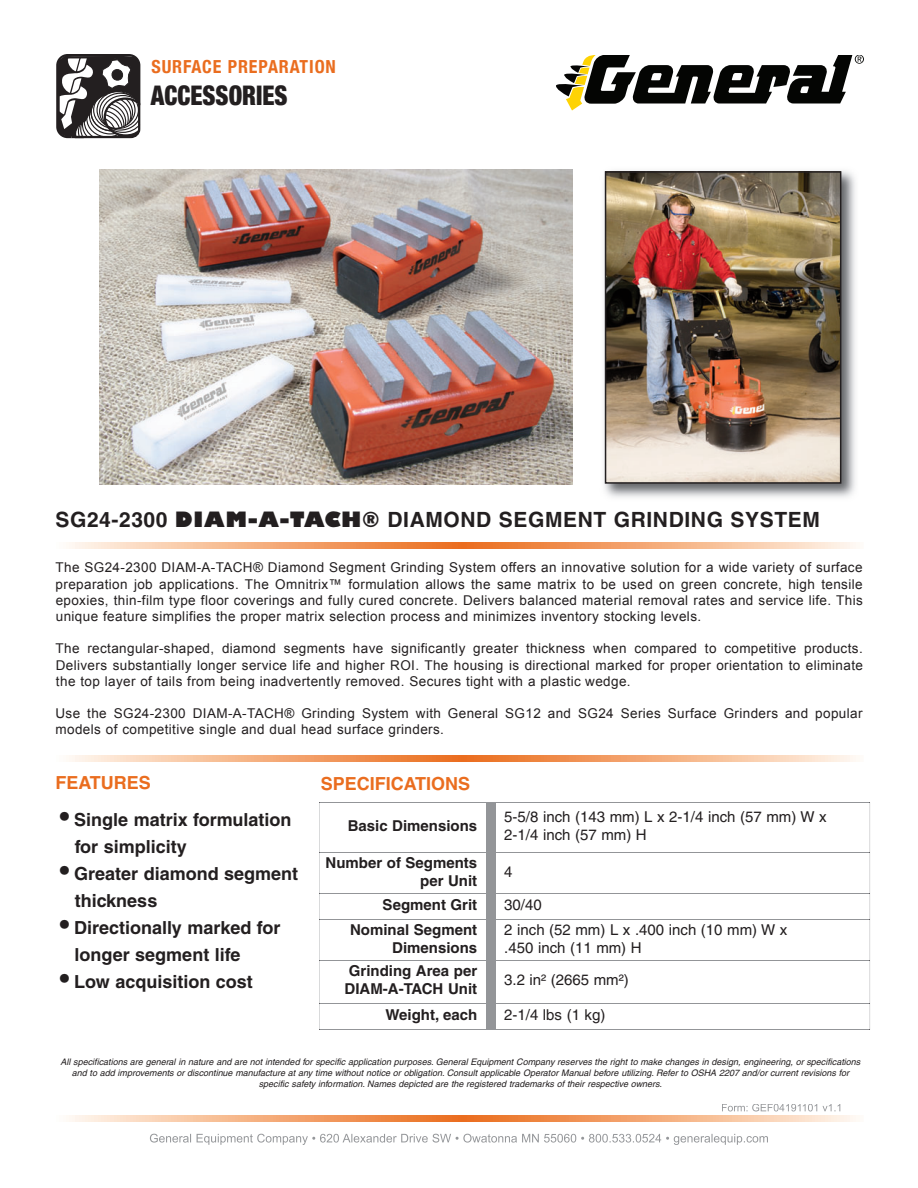
<style>
.page{position:relative;width:918px;height:1188px;background:#fff}
.page>*{position:absolute;margin:0;border:0;box-sizing:border-box;transform-origin:0 0}
.t1{font:900 condensed 27px "Helvetica Neue";color:#231f20;scale:.9 1}
.t2{font:700 21px "Helvetica";letter-spacing:.03em;color:#231f20}
.t3{font:700 18px/27px "Helvetica";color:#231f20}
.t4{font:700 18px "Helvetica";color:#ea6d1f}
.t5{font:700 condensed 18px "Helvetica Neue";letter-spacing:.05em;color:#ea6d1f}
.t6{font:15px/18px "Helvetica";color:#231f20}
.t7{font:700 15px/18px "Helvetica";color:#231f20;text-align:right}
.t8{font:13.5px/16.2px "Arial";letter-spacing:.03em;color:#231f20;text-align:justify}
.t9{font:italic 9px/10.8px "Helvetica";color:#231f20;text-align:center}
.s1{font-family:"Humanist 521 BT";font-weight:800}
.s2{font-size:27px}
</style>
<div class="page">
<img style="left:100px;top:170px;width:473px;height:315px">
<svg style="left:150px;top:1134px;width:58px;height:9px"></svg>
<img style="left:604px;top:170px;width:251px;height:328px">
<img style="left:608px;top:174px;width:230px;height:307px">
<div style="left:605px;top:171px;width:236px;height:313px;border:2px solid #231f20"></div>
<svg style="left:556px;top:56px;width:308px;height:55px"></svg>
<svg style="left:140px;top:63px;width:1px;height:69px"></svg>
<svg style="left:56px;top:54px;width:84px;height:84px"></svg>
<svg style="left:69px;top:542px;width:787px;height:7px;background:#f4af80"></svg>
<svg style="left:69px;top:755px;width:787px;height:7px;background:#f4af80"></svg>
<svg style="left:69px;top:1115px;width:787px;height:7px;background:#f4af80"></svg>
<svg style="left:722px;top:1104px;width:73px;height:7px"></svg>
<hr style="left:319px;top:920px;width:1px;height:40px;background:#939598">
<hr style="left:319px;top:853px;width:1px;height:40px;background:#939598">
<hr style="left:319px;top:803px;width:1px;height:49px;background:#939598">
<hr style="left:319px;top:960px;width:1px;height:43px;background:#939598">
<hr style="left:870px;top:920px;width:1px;height:40px;background:#939598">
<hr style="left:870px;top:853px;width:1px;height:40px;background:#939598">
<hr style="left:870px;top:803px;width:1px;height:49px;background:#939598">
<hr style="left:870px;top:960px;width:1px;height:43px;background:#939598">
<hr style="left:320px;top:802px;width:550px;height:1px;background:#939598">
<hr style="left:320px;top:852px;width:550px;height:1px;background:#939598">
<hr style="left:320px;top:893px;width:550px;height:1px;background:#939598">
<hr style="left:320px;top:919px;width:550px;height:1px;background:#939598">
<svg style="left:319px;top:893px;width:1px;height:27px"></svg>
<hr style="left:320px;top:960px;width:550px;height:1px;background:#939598">
<hr style="left:320px;top:1003px;width:550px;height:1px;background:#939598">
<hr style="left:320px;top:1029px;width:550px;height:1px;background:#939598">
<svg style="left:319px;top:1003px;width:1px;height:27px"></svg>
<div style="left:487px;top:803px;width:9px;height:226px;background:#939598"></div>
<h3 class="t5" style="left:152px;top:55px;width:186px">SURFACE PREPARATION</h3>
<h1 class="t1" style="left:151px;top:79px;width:154px">ACCESSORIES</h1>
<h2 class="t2" style="left:56px;top:507px;width:766px">SG24-2300 <span class="s1">DIAM-A-TACH®</span> DIAMOND SEGMENT GRINDING SYSTEM</h2>
<p class="t8" style="left:56px;top:560px;width:809px">The SG24-2300 DIAM-A-TACH® Diamond Segment Grinding System offers an innovative solution for a wide variety of surface preparation job applications. The Omnitrix™ formulation allows the same matrix to be used on green concrete, high tensile epoxies, thin-film type floor coverings and fully cured concrete. Delivers balanced material removal rates and service life. This unique feature simplifies the proper matrix selection process and minimizes inventory stocking levels.</p>
<p class="t8" style="left:56px;top:641px;width:809px">The rectangular-shaped, diamond segments have significantly greater thickness when compared to competitive products.<br>Delivers substantially longer service life and higher ROI. The housing is directional marked for proper orientation to eliminate the top layer of tails from being inadvertently removed. Secures tight with a plastic wedge.</p>
<p class="t8" style="left:56px;top:705px;width:809px">Use the SG24-2300 DIAM-A-TACH® Grinding System with General SG12 and SG24 Series Surface Grinders and popular models of competitive single and dual head surface grinders.</p>
<h3 class="t4" style="left:56px;top:772px;width:97px">FEATURES</h3>
<h3 class="t3" style="left:75px;top:806px;width:218px;text-indent:-15px"><span class="s2">•</span> Single matrix formulation for simplicity</h3>
<h3 class="t3" style="left:75px;top:860px;width:225px;text-indent:-15px"><span class="s2">•</span> Greater diamond segment thickness</h3>
<h3 class="t3" style="left:75px;top:914px;width:207px;text-indent:-15px"><span class="s2">•</span> Directionally marked for longer segment life</h3>
<h3 class="t3" style="left:60px;top:968px;width:195px"><span class="s2">•</span> Low acquisition cost</h3>
<h3 class="t4" style="left:321px;top:773px;width:151px">SPECIFICATIONS</h3>
<p class="t7" style="left:348px;top:817px;width:131px">Basic Dimensions</p>
<p class="t6" style="left:504px;top:808px;width:324px">5-5/8 inch (143 mm) L x 2-1/4 inch (57 mm) W x<br>2-1/4 inch (57 mm) H</p>
<p class="t7" style="left:326px;top:853px;width:153px">Number of Segments per Unit</p>
<p class="t6" style="left:504px;top:862px;width:10px">4</p>
<p class="t7" style="left:383px;top:896px;width:96px">Segment Grit</p>
<p class="t6" style="left:504px;top:896px;width:39px">30/40</p>
<p class="t7" style="left:350px;top:920px;width:129px">Nominal Segment<br>Dimensions</p>
<p class="t6" style="left:504px;top:920px;width:285px">2 inch (52 mm) L x .400 inch (10 mm) W x .450 inch (11 mm) H</p>
<p class="t7" style="left:345px;top:962px;width:134px;text-align:left">Grinding Area per<br>DIAM-A-TACH Unit</p>
<p class="t6" style="left:504px;top:971px;width:126px">3.2 in² (2665 mm²)</p>
<p class="t7" style="left:386px;top:1006px;width:93px">Weight, each</p>
<p class="t6" style="left:504px;top:1006px;width:103px">2-1/4 lbs (1 kg)</p>
<p class="t9" style="left:60px;top:1056px;width:802px">All specifications are general in nature and are not intended for specific application purposes. General Equipment Company reserves the right to make changes in design, engineering, or specifications and to add improvements or discontinue manufacture at any time without notice or obligation. Consult applicable Operator Manual before utilizing. Refer to OSHA 2207 and/or current revisions for specific safety information. Names depicted are the registered trademarks of their respective owners.</p>
</div>
